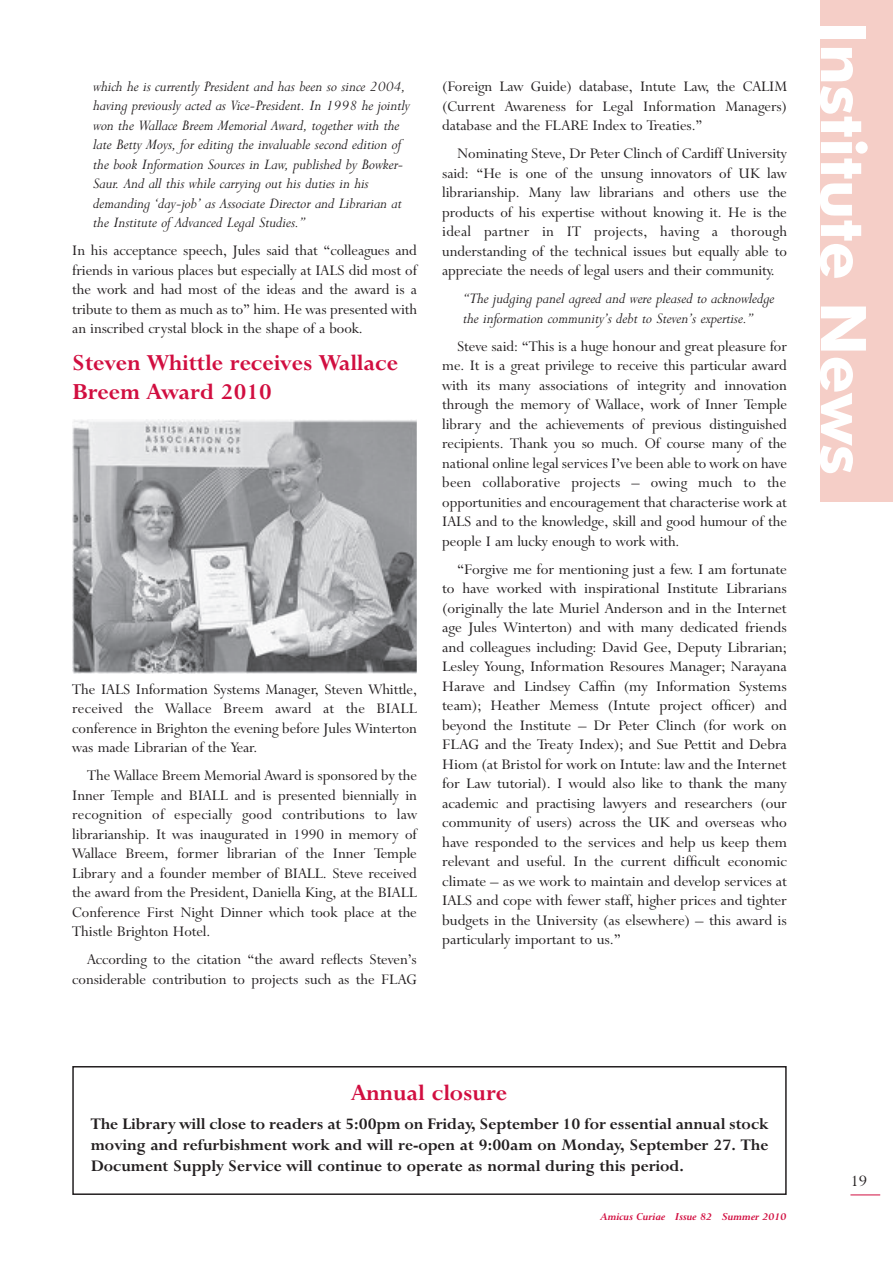
<style>
.page{position:relative;width:893px;height:1263px;background:#fff}
.page>*{position:absolute;margin:0;border:0;box-sizing:border-box;transform-origin:0 0}
.t1{font:700 25.5px/28.5px "Lapidary 333 BT";color:#d10e40}
.t2{font:700 18px/21px "Lapidary 333 BT";color:#231f20;text-align:justify}
.t3{font:18px "Lapidary 333 BT";color:#231f20}
.t4{font:16.5px/19.5px "Lapidary 333 BT";color:#231f20;text-align:justify}
.t5{font:italic 16.5px/19.5px "Lapidary 333 BT";color:#231f20}
.t6{font:italic 700 12px "Lapidary 333 BT";color:#d10e40}
</style>
<div class="page">
<hr style="left:850px;top:1195px;width:30px;height:1px;background:#d10e40">
<div style="left:821px;top:0;width:72px;height:502px;background:#f5cec7"></div>
<div style="left:821px;top:26px;width:45px;height:13px;background:#fff"></div>
<svg style="left:820px;top:48px;width:48px;height:230px"></svg>
<svg style="left:821px;top:306px;width:45px;height:45px"></svg>
<svg style="left:820px;top:358px;width:33px;height:115px"></svg>
<img style="left:72px;top:419px;width:345px;height:255px">
<div style="left:72px;top:1066px;width:715px;height:129px;border:2px solid #231f20"></div>
<p class="t5" style="left:94px;top:78px;width:318px">which he is currently President and has been so since 2004, having previously acted as Vice-President. In 1998 he jointly won the Wallace Breem Memorial Award, together with the late Betty Moys, for editing the invaluable second edition of the book Information Sources in Law, published by Bowker-Saur. And all this while carrying out his duties in his demanding ‘day-job’ as Associate Director and Librarian at the Institute of Advanced Legal Studies.”</p>
<p class="t4" style="left:72px;top:242px;width:346px">In his acceptance speech, Jules said that “colleagues and friends in various places but especially at IALS did most of the work and had most of the ideas and the award is a tribute to them as much as to” him. He was presented with an inscribed crystal block in the shape of a book.</p>
<h1 class="t1" style="left:72px;top:352px;width:327px">Steven Whittle receives Wallace<br>Breem Award 2010</h1>
<p class="t4" style="left:72px;top:681px;width:346px">The IALS Information Systems Manager, Steven Whittle, received the Wallace Breem award at the BIALL conference in Brighton the evening before Jules Winterton was made Librarian of the Year.</p>
<p class="t4" style="left:72px;top:768px;width:346px;text-indent:15px">The Wallace Breem Memorial Award is sponsored by the Inner Temple and BIALL and is presented biennially in recognition of especially good contributions to law librarianship. It was inaugurated in 1990 in memory of Wallace Breem, former librarian of the Inner Temple Library and a founder member of BIALL. Steve received the award from the President, Daniella King, at the BIALL Conference First Night Dinner which took place at the Thistle Brighton Hotel.</p>
<p class="t4" style="left:72px;top:952px;width:346px;text-align:right">According to the citation “the award reflects Steven’s considerable contribution to projects such as the FLAG</p>
<p class="t4" style="left:442px;top:79px;width:346px">(Foreign Law Guide) database, Intute Law, the CALIM (Current Awareness for Legal Information Managers) database and the FLARE Index to Treaties.”</p>
<p class="t4" style="left:442px;top:146px;width:346px;text-indent:15px">Nominating Steve, Dr Peter Clinch of Cardiff University said: “He is one of the unsung innovators of UK law librarianship. Many law librarians and others use the products of his expertise without knowing it. He is the ideal partner in IT projects, having a thorough understanding of the technical issues but equally able to appreciate the needs of legal users and their community.</p>
<p class="t5" style="left:463px;top:291px;width:313px">“The judging panel agreed and were pleased to acknowledge the information community’s debt to Steven’s expertise.”</p>
<p class="t4" style="left:442px;top:338px;width:346px;text-indent:15px">Steve said: “This is a huge honour and great pleasure for me. It is a great privilege to receive this particular award with its many associations of integrity and innovation through the memory of Wallace, work of Inner Temple library and the achievements of previous distinguished recipients. Thank you so much. Of course many of the national online legal services I’ve been able to work on have been collaborative projects – owing much to the opportunities and encouragement that characterise work at IALS and to the knowledge, skill and good humour of the people I am lucky enough to work with.</p>
<p class="t4" style="left:442px;top:561px;width:346px;text-indent:15px">“Forgive me for mentioning just a few. I am fortunate to have worked with inspirational Institute Librarians (originally the late Muriel Anderson and in the Internet age Jules Winterton) and with many dedicated friends and colleagues including: David Gee, Deputy Librarian; Lesley Young, Information Resoures Manager; Narayana Harave and Lindsey Caffin (my Information Systems team); Heather Memess (Intute project officer) and beyond the Institute – Dr Peter Clinch (for work on FLAG and the Treaty Index); and Sue Pettit and Debra Hiom (at Bristol for work on Intute: law and the Internet for Law tutorial). I would also like to thank the many academic and practising lawyers and researchers (our community of users) across the UK and overseas who have responded to the services and help us keep them relevant and useful. In the current difficult economic climate – as we work to maintain and develop services at IALS and cope with fewer staff, higher prices and tighter budgets in the University (as elsewhere) – this award is particularly important to us.”</p>
<h1 class="t1" style="left:352px;top:1081px;width:157px">Annual closure</h1>
<p class="t2" style="left:91px;top:1116px;width:679px">The Library will close to readers at 5:00pm on Friday, September 10 for essential annual stock moving and refurbishment work and will re-open at 9:00am on Monday, September 27. The Document Supply Service will continue to operate as normal during this period.</p>
<p class="t6" style="left:600px;top:1209px;width:188px">Amicus Curiae Issue 82 Summer 2010</p>
<p class="t3" style="left:850px;top:1175px;width:18px">19</p>
</div>
